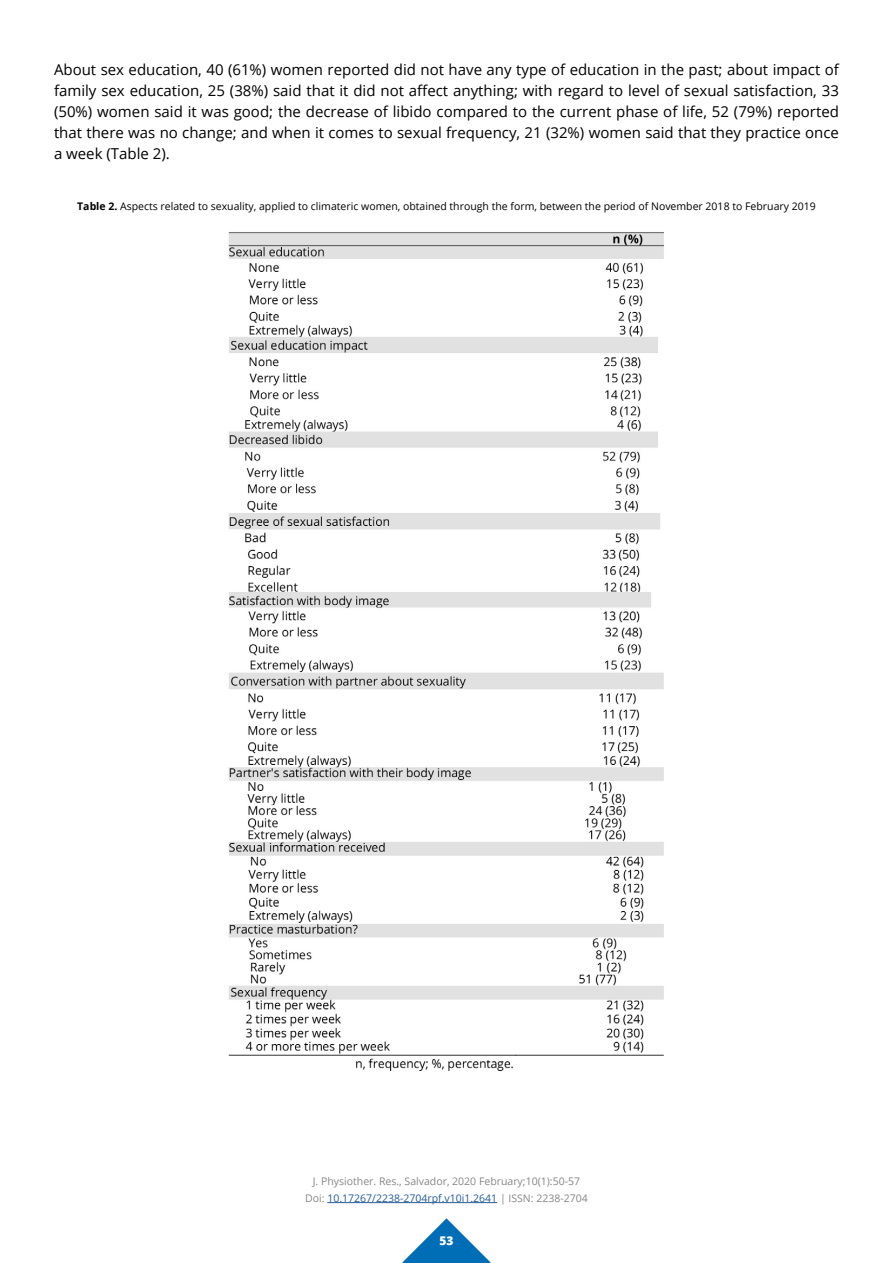
<style>
.page{position:relative;width:893px;height:1263px;background:#fff}
.page>*{position:absolute;margin:0;border:0;box-sizing:border-box;transform-origin:0 0}
.t1{font:15px/21px "Open Sans";color:#000;text-align:justify}
.t2{font:800 12px "Open Sans";color:#fff}
.t3{font:10.5px "Open Sans";color:#000}
.t4{font:10.5px/16.5px "Open Sans";color:#878787;text-align:center}
.s1{font-weight:700}
.s2{color:#275b9b}
</style>
<div class="page">
<svg style="left:402px;top:1218px;width:89px;height:45px"></svg>
<hr style="left:327px;top:1202px;width:170px;height:1px;background:#275b9b">
<img style="left:228px;top:232px;width:436px;height:839px">
<p class="t1" style="left:54px;top:59px;width:786px">About sex education, 40 (61%) women reported did not have any type of education in the past; about impact of family sex education, 25 (38%) said that it did not affect anything; with regard to level of sexual satisfaction, 33 (50%) women said it was good; the decrease of libido compared to the current phase of life, 52 (79%) reported that there was no change; and when it comes to sexual frequency, 21 (32%) women said that they practice once a week (Table 2).</p>
<p class="t3" style="left:77px;top:199px;width:740px"><span class="s1">Table 2.</span> Aspects related to sexuality, applied to climateric women, obtained through the form, between the period of November 2018 to February 2019</p>
<p class="t4" style="left:305px;top:1173px;width:284px">J. Physiother. Res., Salvador, 2020 February;10(1):50-57<br>Doi: <span class="s2">10.17267/2238-2704rpf.v10i1.2641</span> | ISSN: 2238-2704</p>
<p class="t2" style="left:439px;top:1232px;width:16px">53</p>
</div>
